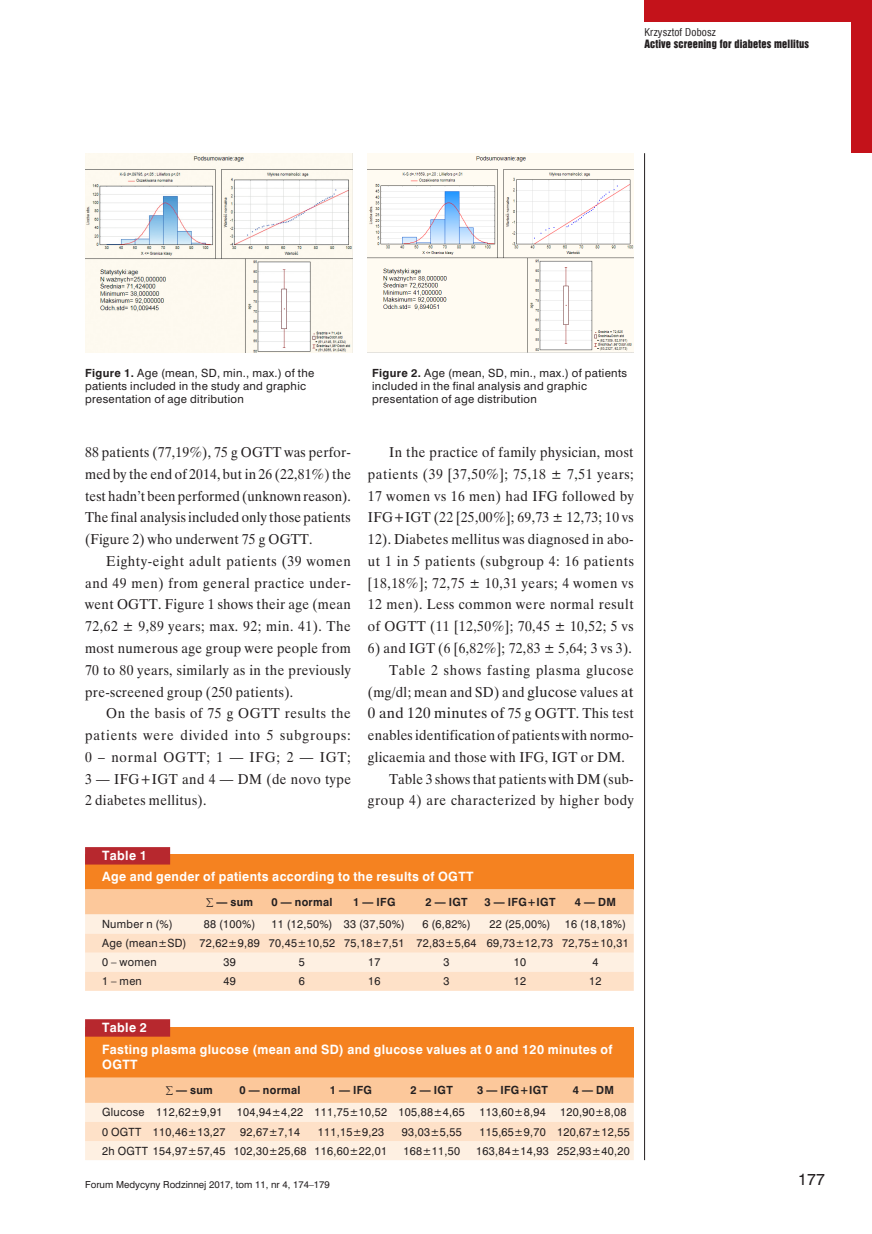
<style>
.page{position:relative;width:872px;height:1234px;background:#fff}
.page>*{position:absolute;margin:0;border:0;box-sizing:border-box;transform-origin:0 0}
._072_-_Tekst_-_nastę{font:15px "Time Ibis EE";letter-spacing:.025em;color:#231f20}
.t1{font:15px "Swis 721 PL";color:#231f20}
._072_-_Tekst_-_nastę-2{font:14.25px/21.8px "Time Ibis EE";letter-spacing:.025em;color:#231f20;text-align:justify;scale:.95 1}
._072_-_Tekst_-_nastę-3{font:14.25px/21.8px "Time Ibis EE";letter-spacing:.045em;color:#231f20;text-align:right;scale:.95 1}
._072_-_Tekst_-_nastę-4{font:14.25px/21.8px "Time Ibis EE";letter-spacing:.055em;color:#231f20;text-align:right;scale:.95 1}
.T1_-_Tabela_-_tytuł{font:700 12px/15px "Swis 721 PL";letter-spacing:.03em;color:#fff}
.T1_-_Tabela_-_tytul{font:700 12px "Swis 721 PL";letter-spacing:.03em;color:#fff}
.T3_-_Tabela_-_tekst{font:10.5px "Swis 721 PL";letter-spacing:.03em;color:#231f20}
.R_-_Rycina_-_podpis{font:10.5px/12.9px "Swis 721 PL";letter-spacing:.03em;color:#231f20}
.T2_-_Tabela_-_nagłów{font:700 10.5px "Swis 721 PL";letter-spacing:.03em;color:#231f20}
.t2{font:10.5px "Swis 921 EU";letter-spacing:.01em;color:#231f20}
.t3{font:10.5px "Swis 721 Cn EU";letter-spacing:.01em;color:#231f20}
.t4{font:9px "Swis 721 PL";color:#231f20}
.s1{font-weight:700}
.s2{font-size:15px}
.s3{font-size:14.25px}
</style>
<div class="page">
<hr style="left:644px;top:153px;width:1px;height:1006px;background:#231f20">
<div style="left:644px;top:0;width:228px;height:21px;background:#c4121a"></div>
<div style="left:850px;top:0;width:22px;height:153px;background:#c4121a"></div>
<img style="left:85px;top:153px;width:267px;height:200px">
<img style="left:368px;top:153px;width:266px;height:200px">
<div style="left:85px;top:1027px;width:549px;height:50px;background:#f58220"></div>
<svg style="left:85px;top:1077px;width:549px;height:82px;background:#fddfc4"></svg>
<div style="left:85px;top:1018px;width:85px;height:18px;background:#b7282e"></div>
<div style="left:85px;top:853px;width:549px;height:35px;background:#f58220"></div>
<svg style="left:85px;top:888px;width:549px;height:102px;background:#fddfc5"></svg>
<div style="left:85px;top:846px;width:85px;height:18px;background:#b7282e"></div>
<p class="t3" style="left:644px;top:25px;width:73px">Krzysztof Dobosz</p>
<p class="t2" style="left:644px;top:37px;width:166px">Active screening for diabetes mellitus</p>
<p class="R_-_Rycina_-_podpis" style="left:85px;top:366px;width:231px"><span class="s1">Figure 1.</span> Age (mean, SD, min., max.) of the patients included in the study and graphic presentation of age ditribution</p>
<p class="R_-_Rycina_-_podpis" style="left:372px;top:366px;width:256px"><span class="s1">Figure 2.</span> Age (mean, SD, min., max.) of patients included in the final analysis and graphic presentation of age distribution</p>
<p class="_072_-_Tekst_-_nastę-2" style="left:85px;top:441px;width:281px">88 patients (77,19%), 75 g OGTT was perfor&shy;med by the end of 2014, but in 26 (22,81%) the test hadn’t been performed (unknown reason).<br>The final analysis included only those patients (Figure 2) who underwent 75 g OGTT.</p>
<p class="_072_-_Tekst_-_nastę-2" style="left:85px;top:550px;width:281px;text-indent:21px">Eighty-eight adult patients (39 women and 49 men) from general practice under&shy;went OGTT. Figure 1 shows their age (mean 72,62 ± 9,89 years; max. 92; min. 41). The most numerous age group were people from 70 to 80 years, similarly as in the previously pre-screened group (250 patients).</p>
<p class="_072_-_Tekst_-_nastę-2" style="left:85px;top:702px;width:281px;text-indent:21px">On the basis of 75 g OGTT results the patients were divided into 5 subgroups:<br>0 – normal OGTT; 1 — IFG; 2 — IGT; 3 — IFG+IGT and 4 — DM (de novo type 2 diabetes mellitus).</p>
<p class="_072_-_Tekst_-_nastę-2" style="left:368px;top:441px;width:281px;text-indent:21px">In the practice of family physician, most patients (39 [37,50%]; 75,18 ± 7,51 years; 17 women vs 16 men) had IFG followed by IFG+IGT (22 [25,00%]; 69,73 ± 12,73; 10 vs 12). Diabetes mellitus was diagnosed in abo&shy;ut 1 in 5 patients (subgroup 4: 16 patients [18,18%]; 72,75 ± 10,31 years; 4 women vs 12 men). Less common were normal result of OGTT (11 [12,50%]; 70,45 ± 10,52; 5 vs</p>
<p class="_072_-_Tekst_-_nastę-2" style="left:368px;top:637px;width:279px">6) and IGT (6 [6,82%]; 72,83 ± 5,64; 3 vs 3).</p>
<p class="_072_-_Tekst_-_nastę-4" style="left:368px;top:658px;width:281px">Table 2 shows fasting plasma glucose (mg/dl; mean and SD) and <span class="s2">glucose</span> values <span class="s2">at</span></p>
<p class="_072_-_Tekst_-_nastę" style="left:368px;top:703px;width:267px">0 and 120 minutes of <span class="s3">75 g OGTT. This test</span></p>
<p class="_072_-_Tekst_-_nastę-2" style="left:368px;top:724px;width:281px">enables identification of patients with normo&shy;glicaemia and those with IFG, IGT or DM.</p>
<p class="_072_-_Tekst_-_nastę-3" style="left:368px;top:767px;width:281px">Table 3 shows that patients with DM (sub&shy;group 4) are characterized by higher body</p>
<p class="T1_-_Tabela_-_tytul" style="left:102px;top:847px;width:46px">Table 1</p>
<p class="T1_-_Tabela_-_tytuł" style="left:102px;top:868px;width:373px">Age and gender of patients according to the results of OGTT</p>
<p class="T2_-_Tabela_-_nagłów" style="left:206px;top:895px;width:49px">∑ — sum</p>
<p class="T2_-_Tabela_-_nagłów" style="left:271px;top:895px;width:62px">0 — normal</p>
<p class="T2_-_Tabela_-_nagłów" style="left:353px;top:895px;width:44px">1 — IFG</p>
<p class="T2_-_Tabela_-_nagłów" style="left:425px;top:895px;width:44px">2 — IGT</p>
<p class="T2_-_Tabela_-_nagłów" style="left:484px;top:895px;width:73px">3 — IFG+IGT</p>
<p class="T2_-_Tabela_-_nagłów" style="left:575px;top:895px;width:43px">4 — DM</p>
<p class="T3_-_Tabela_-_tekst" style="left:102px;top:916px;width:72px">Number n (%)</p>
<p class="T3_-_Tabela_-_tekst" style="left:204px;top:916px;width:53px">88 (100%)</p>
<p class="T3_-_Tabela_-_tekst" style="left:271px;top:916px;width:63px">11 (12,50%)</p>
<p class="T3_-_Tabela_-_tekst" style="left:344px;top:916px;width:63px">33 (37,50%)</p>
<p class="T3_-_Tabela_-_tekst" style="left:422px;top:916px;width:50px">6 (6,82%)</p>
<p class="T3_-_Tabela_-_tekst" style="left:489px;top:916px;width:63px">22 (25,00%)</p>
<p class="T3_-_Tabela_-_tekst" style="left:565px;top:916px;width:63px">16 (18,18%)</p>
<p class="T3_-_Tabela_-_tekst" style="left:102px;top:936px;width:86px">Age (mean±SD)</p>
<p class="T3_-_Tabela_-_tekst" style="left:200px;top:936px;width:62px">72,62±9,89</p>
<p class="T3_-_Tabela_-_tekst" style="left:269px;top:936px;width:68px">70,45±10,52</p>
<p class="T3_-_Tabela_-_tekst" style="left:344px;top:936px;width:62px">75,18±7,51</p>
<p class="T3_-_Tabela_-_tekst" style="left:416px;top:936px;width:62px">72,83±5,64</p>
<p class="T3_-_Tabela_-_tekst" style="left:487px;top:936px;width:68px">69,73±12,73</p>
<p class="T3_-_Tabela_-_tekst" style="left:562px;top:936px;width:68px">72,75±10,31</p>
<p class="T3_-_Tabela_-_tekst" style="left:102px;top:955px;width:56px">0 – women</p>
<p class="T3_-_Tabela_-_tekst" style="left:223px;top:955px;width:14px">39</p>
<p class="T3_-_Tabela_-_tekst" style="left:299px;top:955px;width:8px">5</p>
<p class="T3_-_Tabela_-_tekst" style="left:368px;top:955px;width:14px">17</p>
<p class="T3_-_Tabela_-_tekst" style="left:443px;top:955px;width:8px">3</p>
<p class="T3_-_Tabela_-_tekst" style="left:514px;top:955px;width:14px">10</p>
<p class="T3_-_Tabela_-_tekst" style="left:592px;top:955px;width:8px">4</p>
<p class="T3_-_Tabela_-_tekst" style="left:102px;top:974px;width:41px">1 – men</p>
<p class="T3_-_Tabela_-_tekst" style="left:223px;top:974px;width:14px">49</p>
<p class="T3_-_Tabela_-_tekst" style="left:299px;top:974px;width:8px">6</p>
<p class="T3_-_Tabela_-_tekst" style="left:368px;top:974px;width:14px">16</p>
<p class="T3_-_Tabela_-_tekst" style="left:443px;top:974px;width:8px">3</p>
<p class="T3_-_Tabela_-_tekst" style="left:514px;top:974px;width:14px">12</p>
<p class="T3_-_Tabela_-_tekst" style="left:589px;top:974px;width:14px">12</p>
<p class="T1_-_Tabela_-_tytul" style="left:102px;top:1019px;width:46px">Table 2</p>
<p class="T1_-_Tabela_-_tytuł" style="left:102px;top:1041px;width:512px">Fasting plasma glucose (mean and SD) and glucose values at 0 and 120 minutes of<br>OGTT</p>
<p class="T2_-_Tabela_-_nagłów" style="left:166px;top:1083px;width:49px">∑ — sum</p>
<p class="T2_-_Tabela_-_nagłów" style="left:240px;top:1083px;width:62px">0 — normal</p>
<p class="T2_-_Tabela_-_nagłów" style="left:330px;top:1083px;width:44px">1 — IFG</p>
<p class="T2_-_Tabela_-_nagłów" style="left:410px;top:1083px;width:44px">2 — IGT</p>
<p class="T2_-_Tabela_-_nagłów" style="left:477px;top:1083px;width:73px">3 — IFG+IGT</p>
<p class="T2_-_Tabela_-_nagłów" style="left:573px;top:1083px;width:43px">4 — DM</p>
<p class="T3_-_Tabela_-_tekst" style="left:102px;top:1105px;width:44px">Glucose</p>
<p class="T3_-_Tabela_-_tekst" style="left:156px;top:1105px;width:68px">112,62±9,91</p>
<p class="T3_-_Tabela_-_tekst" style="left:237px;top:1105px;width:68px">104,94±4,22</p>
<p class="T3_-_Tabela_-_tekst" style="left:314px;top:1105px;width:74px">111,75±10,52</p>
<p class="T3_-_Tabela_-_tekst" style="left:398px;top:1105px;width:68px">105,88±4,65</p>
<p class="T3_-_Tabela_-_tekst" style="left:479px;top:1105px;width:68px">113,60±8,94</p>
<p class="T3_-_Tabela_-_tekst" style="left:560px;top:1105px;width:68px">120,90±8,08</p>
<p class="T3_-_Tabela_-_tekst" style="left:102px;top:1124px;width:41px">0 OGTT</p>
<p class="T3_-_Tabela_-_tekst" style="left:153px;top:1124px;width:74px">110,46±13,27</p>
<p class="T3_-_Tabela_-_tekst" style="left:240px;top:1124px;width:62px">92,67±7,14</p>
<p class="T3_-_Tabela_-_tekst" style="left:318px;top:1124px;width:68px">111,15±9,23</p>
<p class="T3_-_Tabela_-_tekst" style="left:402px;top:1124px;width:62px">93,03±5,55</p>
<p class="T3_-_Tabela_-_tekst" style="left:479px;top:1124px;width:68px">115,65±9,70</p>
<p class="T3_-_Tabela_-_tekst" style="left:557px;top:1124px;width:74px">120,67±12,55</p>
<p class="T3_-_Tabela_-_tekst" style="left:102px;top:1143px;width:47px">2h OGTT</p>
<p class="T3_-_Tabela_-_tekst" style="left:153px;top:1143px;width:74px">154,97±57,45</p>
<p class="T3_-_Tabela_-_tekst" style="left:234px;top:1143px;width:74px">102,30±25,68</p>
<p class="T3_-_Tabela_-_tekst" style="left:314px;top:1143px;width:74px">116,60±22,01</p>
<p class="T3_-_Tabela_-_tekst" style="left:403px;top:1143px;width:58px">168±11,50</p>
<p class="T3_-_Tabela_-_tekst" style="left:476px;top:1143px;width:74px">163,84±14,93</p>
<p class="T3_-_Tabela_-_tekst" style="left:557px;top:1143px;width:74px">252,93±40,20</p>
<p class="t4" style="left:85px;top:1178px;width:246px">Forum Medycyny Rodzinnej 2017, tom 11, nr 4, 174–179</p>
<p class="t1" style="left:798px;top:1169px;width:29px">177</p>
</div>
